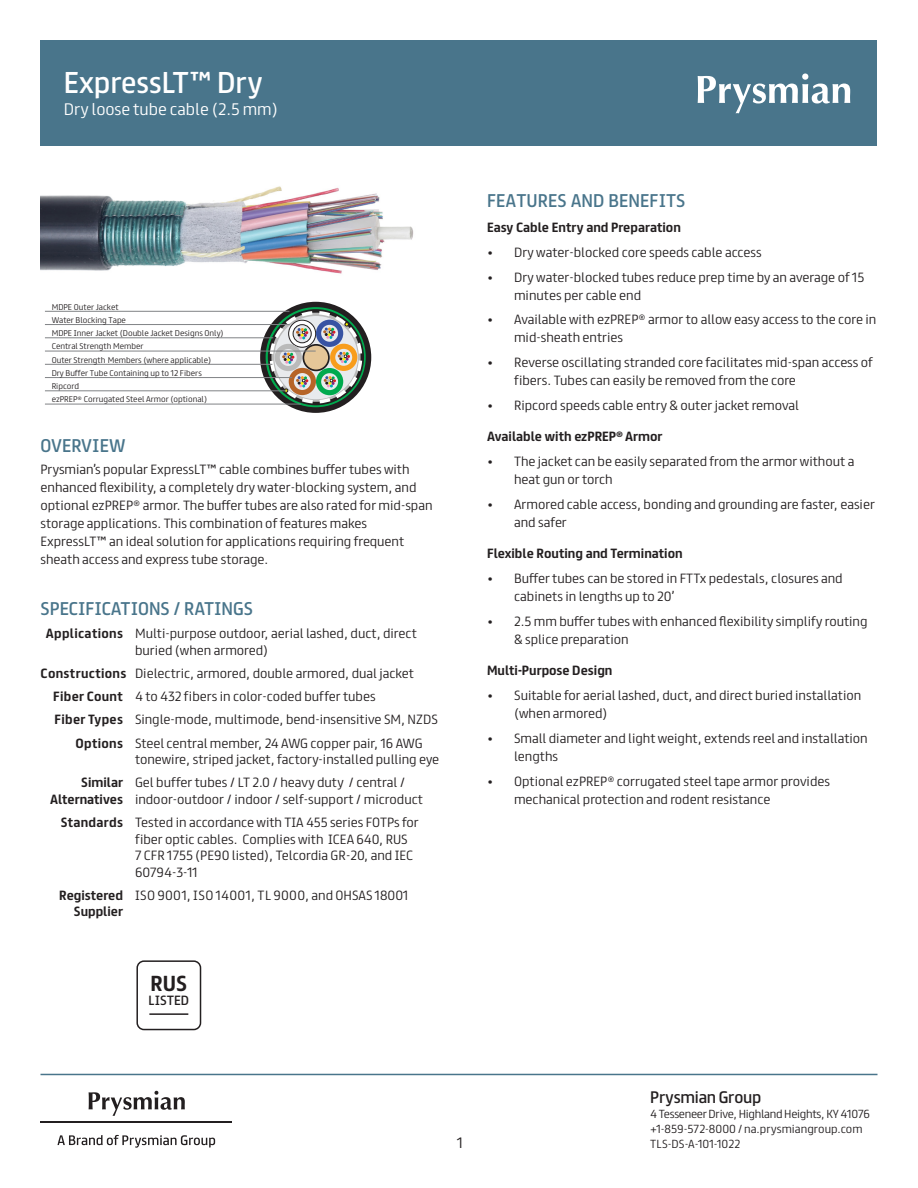
<style>
.page{position:relative;width:918px;height:1188px;background:#fff}
.page>*{position:absolute;margin:0;border:0;box-sizing:border-box;transform-origin:0 0}
.t1{font:27px "FS Truman";color:#fff}
.t2{font:700 19.5px "FS Truman";color:#231f20}
.body_second_paragrap{font:16.5px "FS Truman";color:#49758b}
.Cover_Page_Body_Copy{font:16.5px "FS Truman";color:#49758b}
._3_Subs_Blue{font:16.5px "FS Truman";color:#49758b}
.t3{font:300 15px "FS Truman";color:#fff}
._8_Intro_text{font:15px "FS Truman";letter-spacing:-.02em;color:#231f20}
.t4{font:300 13.5px "FS Truman";color:#231f20}
.Body_Copy_for_Overvi{font:300 12px/18px "FS Truman";color:#231f20}
.body_second_paragrap-2{font:300 12px/16.5px "FS Truman";color:#231f20}
.Line_Items_under_fea{font:300 12px/18px "FS Truman";color:#231f20}
.Body_copy{font:300 12px/18px "FS Truman";color:#231f20}
.Line_Items_under_fea-2{font:700 12px "FS Truman";color:#231f20}
.Body_Copy_for_Overvi-2{font:300 12px "FS Truman";letter-spacing:.02em;color:#231f20}
.t5{font:12px "FS Truman";color:#231f20}
._8_Intro_text-2{font:300 10.5px "FS Truman";letter-spacing:.005em;color:#231f20}
._8_Intro_text-3{font:300 10.5px "FS Truman";letter-spacing:-.02em;color:#231f20}
.t6{font:300 7.5px/13.2px "FS Truman";color:#231f20}
.s1{font-weight:700}
</style>
<div class="page">
<svg style="left:260px;top:302px;width:111px;height:111px"></svg>
<svg style="left:268px;top:309px;width:96px;height:97px;background:#9ca394"></svg>
<div style="left:40px;top:40px;width:838px;height:106px;background:#49758b"></div>
<svg style="left:698px;top:74px;width:152px;height:39px"></svg>
<hr style="left:40px;top:1122px;width:192px;height:1px;background:#231f20">
<svg style="left:57px;top:1135px;width:158px;height:13px"></svg>
<svg style="left:89px;top:1091px;width:96px;height:25px"></svg>
<hr style="left:40px;top:1074px;width:838px;height:1px;background:#49758b">
<img style="left:40px;top:186px;width:374px;height:88px">
<hr style="left:45px;top:364px;width:227px;height:1px;background:#808285">
<hr style="left:45px;top:377px;width:247px;height:1px;background:#808285">
<hr style="left:45px;top:324px;width:245px;height:1px;background:#808285">
<hr style="left:45px;top:338px;width:228px;height:1px;background:#808285">
<hr style="left:45px;top:311px;width:244px;height:1px;background:#808285">
<hr style="left:45px;top:351px;width:271px;height:1px;background:#808285">
<hr style="left:45px;top:404px;width:256px;height:1px;background:#808285">
<hr style="left:45px;top:391px;width:241px;height:1px;background:#808285">
<div style="left:136px;top:960px;width:65px;height:70px;border:2px solid #231f20;border-radius:7px"></div>
<hr style="left:149px;top:1013px;width:39px;height:2px;background:#231f20">
<p class="t1" style="left:64px;top:59px;width:200px">ExpressLT™ Dry</p>
<p class="t3" style="left:64px;top:96px;width:216px">Dry loose tube cable (2.5 mm)</p>
<p class="t6" style="left:52px;top:299px;width:68px">MDPE Outer Jacket</p>
<p class="t6" style="left:52px;top:339px;width:93px">Central Strength Member</p>
<p class="t6" style="left:52px;top:313px;width:174px">Water Blocking Tape<br>MDPE Inner Jacket (Double Jacket Designs Only)</p>
<p class="t6" style="left:52px;top:352px;width:161px">Outer Strength Members (where applicable)<br>Dry Buffer Tube Containing up to 12 Fibers</p>
<p class="t6" style="left:52px;top:379px;width:29px">Ripcord</p>
<p class="t6" style="left:52px;top:392px;width:157px">ezPREP<sup>®</sup> Corrugated Steel Armor (optional)</p>
<p class="_3_Subs_Blue" style="left:40px;top:431px;width:87px">OVERVIEW</p>
<p class="Body_Copy_for_Overvi" style="left:40px;top:460px;width:394px">Prysmian’s popular ExpressLT™ cable combines buffer tubes with enhanced flexibility, a completely dry water-blocking system, and optional ezPREP<sup>®</sup> armor. The buffer tubes are also rated for mid-span storage applications. This combination of features makes ExpressLT™ an ideal solution for applications requiring frequent sheath access and express tube storage.</p>
<p class="body_second_paragrap" style="left:40px;top:594px;width:214px">SPECIFICATIONS / RATINGS</p>
<p class="body_second_paragrap-2" style="left:135px;top:624px;width:283px;text-indent:-89px"><span class="s1">Applications</span> Multi-purpose outdoor, aerial lashed, duct, direct buried (when armored)</p>
<p class="body_second_paragrap-2" style="left:40px;top:664px;width:375px"><span class="s1">Constructions</span> Dielectric, armored, double armored, dual jacket</p>
<p class="body_second_paragrap-2" style="left:53px;top:687px;width:324px"><span class="s1">Fiber Count</span> 4 to 432 fibers in color-coded buffer tubes</p>
<p class="body_second_paragrap-2" style="left:55px;top:710px;width:385px"><span class="s1">Fiber Types</span> Single-mode, multimode, bend-insensitive SM, NZDS</p>
<p class="body_second_paragrap-2" style="left:135px;top:734px;width:306px;text-indent:-60px"><span class="s1">Options</span> Steel central member, 24 AWG copper pair, 16 AWG tonewire, striped jacket, factory-installed pulling eye</p>
<p class="Body_Copy_for_Overvi" style="left:81px;top:773px;width:325px"><span class="s1">Similar</span> Gel buffer tubes / LT 2.0 / heavy duty / central /</p>
<p class="body_second_paragrap-2" style="left:50px;top:790px;width:374px"><span class="s1">Alternatives</span> indoor-outdoor / indoor / self-support / microduct</p>
<p class="body_second_paragrap-2" style="left:135px;top:813px;width:285px;text-indent:-74px"><span class="s1">Standards</span> Tested in accordance with TIA 455 series FOTPs for fiber optic cables. Complies with ICEA 640, RUS<br>7 CFR 1755 (PE90 listed), Telcordia GR-20, and IEC 60794-3-11</p>
<p class="Body_Copy_for_Overvi-2" style="left:59px;top:885px;width:351px"><span class="s1">Registered</span> ISO 9001, ISO 14001, TL 9000, and OHSAS 18001</p>
<p class="Line_Items_under_fea-2" style="left:74px;top:901px;width:51px">Supplier</p>
<p class="t2" style="left:151px;top:966px;width:38px">RUS</p>
<p class="t5" style="left:149px;top:990px;width:42px">LISTED</p>
<p class="Cover_Page_Body_Copy" style="left:487px;top:187px;width:200px">FEATURES AND BENEFITS</p>
<p class="Line_Items_under_fea-2" style="left:487px;top:217px;width:195px">Easy Cable Entry and Preparation</p>
<p class="Line_Items_under_fea" style="left:487px;top:242px;width:276px">• Dry water-blocked core speeds cable access</p>
<p class="Line_Items_under_fea" style="left:514px;top:267px;width:352px;text-indent:-27px">• Dry water-blocked tubes reduce prep time by an average of 15 minutes per cable end</p>
<p class="Line_Items_under_fea" style="left:514px;top:310px;width:364px;text-indent:-27px">• Available with ezPREP<sup>®</sup> armor to allow easy access to the core in mid-sheath entries</p>
<p class="Line_Items_under_fea" style="left:514px;top:352px;width:360px;text-indent:-27px">• Reverse oscillating stranded core facilitates mid-span access of fibers. Tubes can easily be removed from the core</p>
<p class="Line_Items_under_fea" style="left:487px;top:395px;width:313px">• Ripcord speeds cable entry &amp; outer jacket removal</p>
<p class="Line_Items_under_fea-2" style="left:487px;top:426px;width:177px">Available with ezPREP<sup>®</sup> Armor</p>
<p class="Body_Copy_for_Overvi" style="left:514px;top:451px;width:342px;text-indent:-27px">• The jacket can be easily separated from the armor without a heat gun or torch</p>
<p class="Body_Copy_for_Overvi" style="left:514px;top:494px;width:362px;text-indent:-27px">• Armored cable access, bonding and grounding are faster, easier and safer</p>
<p class="Line_Items_under_fea-2" style="left:487px;top:543px;width:197px">Flexible Routing and Termination</p>
<p class="Body_Copy_for_Overvi" style="left:514px;top:568px;width:330px;text-indent:-27px">• Buffer tubes can be stored in FTTx pedestals, closures and cabinets in lengths up to 20’</p>
<p class="Body_Copy_for_Overvi" style="left:514px;top:611px;width:355px;text-indent:-27px">• 2.5 mm buffer tubes with enhanced flexibility simplify routing &amp; splice preparation</p>
<p class="Line_Items_under_fea-2" style="left:487px;top:660px;width:127px">Multi-Purpose Design</p>
<p class="Body_copy" style="left:514px;top:685px;width:349px;text-indent:-27px">• Suitable for aerial lashed, duct, and direct buried installation (when armored)</p>
<p class="Body_copy" style="left:514px;top:728px;width:355px;text-indent:-27px">• Small diameter and light weight, extends reel and installation lengths</p>
<p class="Body_copy" style="left:514px;top:771px;width:317px;text-indent:-27px">• Optional ezPREP<sup>®</sup> corrugated steel tape armor provides mechanical protection and rodent resistance</p>
<p class="t4" style="left:457px;top:1130px;width:7px">1</p>
<p class="_8_Intro_text" style="left:650px;top:1084px;width:113px">Prysmian Group</p>
<p class="_8_Intro_text-3" style="left:650px;top:1104px;width:221px">4 Tesseneer Drive, Highland Heights, KY 41076</p>
<p class="_8_Intro_text-2" style="left:650px;top:1119px;width:214px">+1-859-572-8000 / na.prysmiangroup.com</p>
<p class="_8_Intro_text-2" style="left:650px;top:1134px;width:91px">TLS-DS-A-101-1022</p>
</div>
